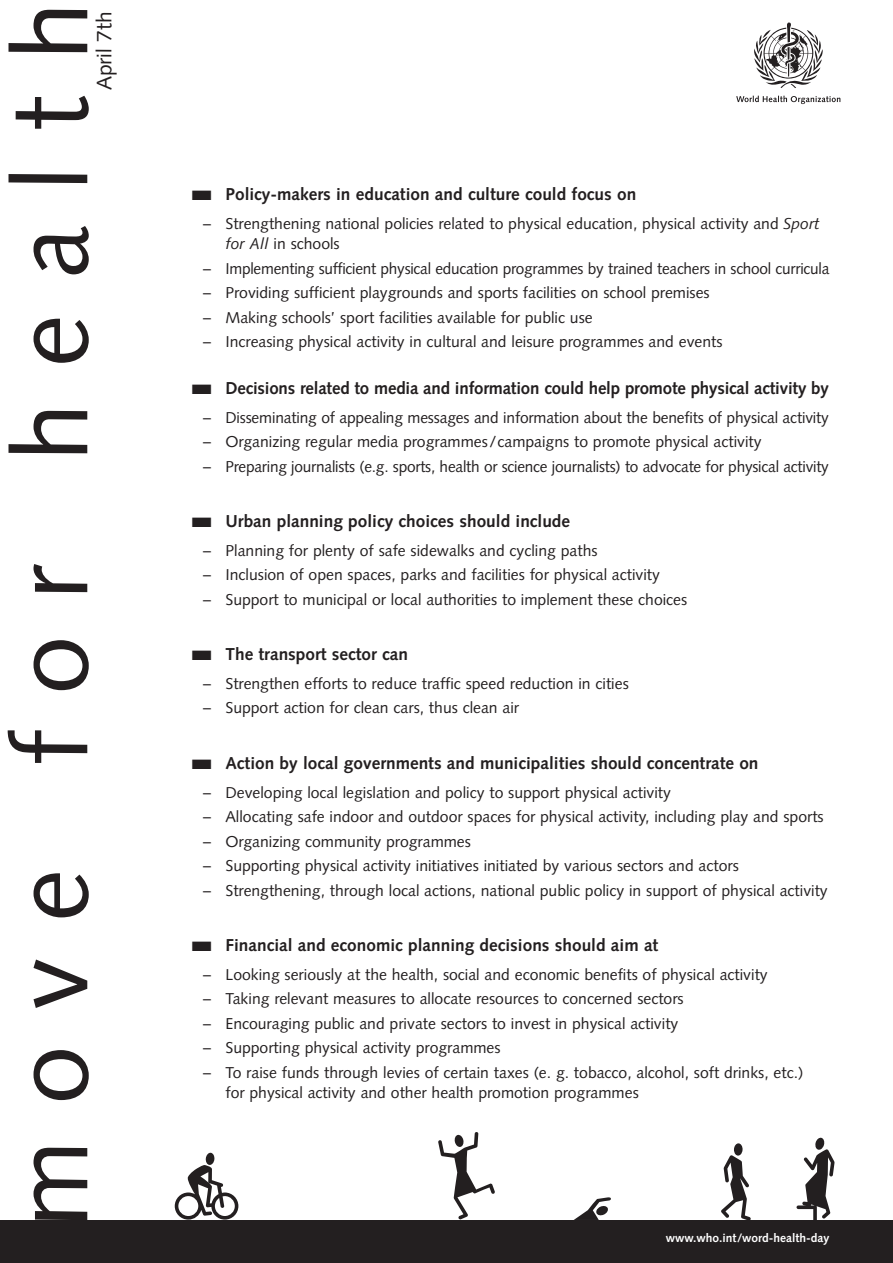
<style>
.page{position:relative;width:893px;height:1263px;background:#fff}
.page>*{position:absolute;margin:0;border:0;box-sizing:border-box;transform-origin:0 0}
.t1{font:105px "Syntax";letter-spacing:.34em;color:#231f20}
.t2{font:21px "Syntax";color:#231f20}
.t3{font:700 17.25px "Syntax";color:#231f20}
.t4{font:15.75px/20.2px "Syntax";color:#231f20}
.t5{font:700 12px "Syntax";color:#fff}
.s1{font-style:italic}
</style>
<div class="page">
<div style="left:0;top:1220px;width:892px;height:43px;background:#231f20"></div>
<svg style="left:175px;top:1153px;width:63px;height:67px"></svg>
<svg style="left:574px;top:1197px;width:37px;height:23px"></svg>
<svg style="left:438px;top:1132px;width:57px;height:88px"></svg>
<svg style="left:721px;top:1143px;width:29px;height:77px"></svg>
<svg style="left:796px;top:1137px;width:38px;height:83px"></svg>
<svg style="left:754px;top:23px;width:69px;height:65px"></svg>
<svg style="left:736px;top:96px;width:104px;height:8px"></svg>
<h1 class="t1" style="left:9px;top:1228px;width:1227px;rotate:-90deg">move for health</h1>
<h2 class="t2" style="left:96px;top:90px;width:80px;rotate:-90deg">April 7th</h2>
<p class="t3" style="left:191px;top:187px;width:446px">■ Policy-makers in education and culture could focus on</p>
<p class="t4" style="left:225px;top:215px;width:595px;text-indent:-22px">– Strengthening national policies related to physical education, physical activity and <span class="s1">Sport for All</span> in schools</p>
<p class="t4" style="left:203px;top:259px;width:627px">– Implementing sufficient physical education programmes by trained teachers in school curricula</p>
<p class="t4" style="left:203px;top:284px;width:508px">– Providing sufficient playgrounds and sports facilities on school premises</p>
<p class="t4" style="left:203px;top:308px;width:391px">– Making schools’ sport facilities available for public use</p>
<p class="t4" style="left:203px;top:333px;width:521px">– Increasing physical activity in cultural and leisure programmes and events</p>
<p class="t3" style="left:191px;top:381px;width:639px">■ Decisions related to media and information could help promote physical activity by</p>
<p class="t4" style="left:203px;top:409px;width:627px">– Disseminating of appealing messages and information about the benefits of physical activity</p>
<p class="t4" style="left:203px;top:433px;width:560px">– Organizing regular media programmes/campaigns to promote physical activity</p>
<p class="t4" style="left:203px;top:458px;width:627px">– Preparing journalists (e.g. sports, health or science journalists) to advocate for physical activity</p>
<p class="t3" style="left:191px;top:514px;width:380px">■ Urban planning policy choices should include</p>
<p class="t4" style="left:203px;top:542px;width:396px">– Planning for plenty of safe sidewalks and cycling paths</p>
<p class="t4" style="left:203px;top:566px;width:458px">– Inclusion of open spaces, parks and facilities for physical activity</p>
<p class="t4" style="left:203px;top:591px;width:485px">– Support to municipal or local authorities to implement these choices</p>
<p class="t3" style="left:191px;top:647px;width:218px">■ The transport sector can</p>
<p class="t4" style="left:203px;top:675px;width:427px">– Strengthen efforts to reduce traffic speed reduction in cities</p>
<p class="t4" style="left:203px;top:699px;width:317px">– Support action for clean cars, thus clean air</p>
<p class="t3" style="left:191px;top:756px;width:568px">■ Action by local governments and municipalities should concentrate on</p>
<p class="t4" style="left:203px;top:784px;width:469px">– Developing local legislation and policy to support physical activity</p>
<p class="t4" style="left:203px;top:808px;width:622px">– Allocating safe indoor and outdoor spaces for physical activity, including play and sports</p>
<p class="t4" style="left:203px;top:833px;width:269px">– Organizing community programmes</p>
<p class="t4" style="left:203px;top:857px;width:537px">– Supporting physical activity initiatives initiated by various sectors and actors</p>
<p class="t4" style="left:203px;top:882px;width:626px">– Strengthening, through local actions, national public policy in support of physical activity</p>
<p class="t3" style="left:191px;top:938px;width:468px">■ Financial and economic planning decisions should aim at</p>
<p class="t4" style="left:203px;top:966px;width:566px">– Looking seriously at the health, social and economic benefits of physical activity</p>
<p class="t4" style="left:203px;top:990px;width:482px">– Taking relevant measures to allocate resources to concerned sectors</p>
<p class="t4" style="left:203px;top:1015px;width:477px">– Encouraging public and private sectors to invest in physical activity</p>
<p class="t4" style="left:203px;top:1039px;width:299px">– Supporting physical activity programmes</p>
<p class="t4" style="left:225px;top:1064px;width:579px;text-indent:-22px">– To raise funds through levies of certain taxes (e. g. tobacco, alcohol, soft drinks, etc.) for physical activity and other health promotion programmes</p>
<p class="t5" style="left:665px;top:1233px;width:165px">www.who.int/word-health-day</p>
</div>
